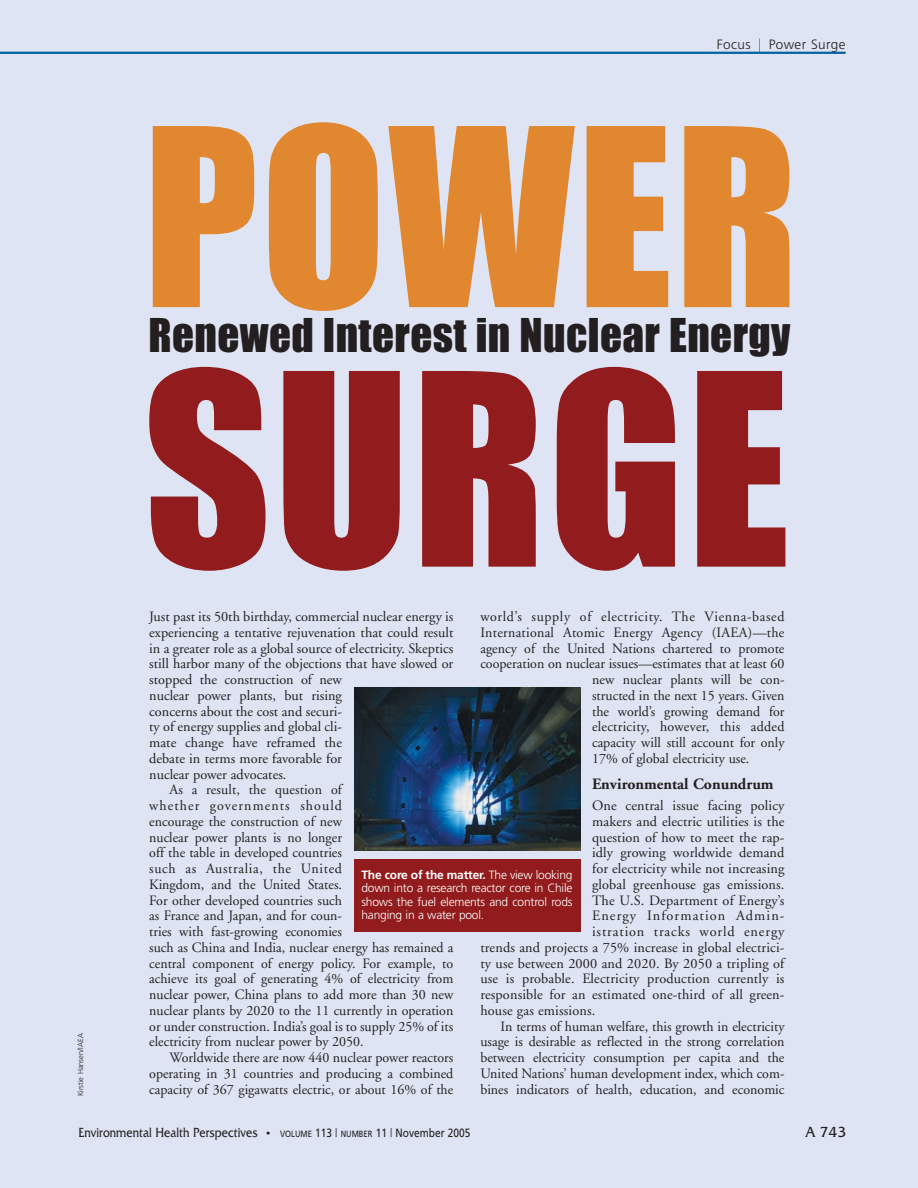
<style>
.page{position:relative;width:918px;height:1188px;background:#dee4f3}
.page>*{position:absolute;margin:0;border:0;box-sizing:border-box;transform-origin:0 0}
.t1{font:247.5px "Impact";letter-spacing:.01em;color:#921c1d}
.t2{font:229.05px "Impact";letter-spacing:.01em;color:#e1872f}
.t3{font:43.05px "Impact";letter-spacing:.01em;color:#231f20}
.t4{font:700 15.75px "Adobe Garamond";color:#231f20}
.t5{font:15px "Friz Quadrata IT Cby BT";color:#231f20}
.t6{font:14.25px "Adobe Garamond";color:#231f20}
.t7{font:14.25px "Adobe Garamond";letter-spacing:.02em;color:#231f20}
.t8{font:14.25px "Adobe Garamond";letter-spacing:.045em;color:#231f20}
.t9{font:14.25px "Adobe Garamond";letter-spacing:.06em;color:#231f20}
.t10{font:14.25px "Adobe Garamond";letter-spacing:.05em;color:#231f20}
.t11{font:14.25px "Adobe Garamond";letter-spacing:.08em;color:#231f20}
.t12{font:14.25px "Adobe Garamond";letter-spacing:.075em;color:#231f20}
.t13{font:13.5px "Friz Quadrata IT Cby BT";color:#231f20;scale:.85 1}
.t14{font:300 13.5px "Frutiger";letter-spacing:.03em;color:#231f20}
.t15{font:300 12px/13.5px "Frutiger";letter-spacing:-.015em;color:#fff;text-align:justify}
.t16{font:300 7.5px "Frutiger";color:#231f20}
.s1{font-size:18px;color:#0062a2}
.s2{font-weight:700}
.s3{font-size:10.5px}
.s4{font-family:"Frutiger";font-size:9px}
.s5{font-family:"Frutiger";font-size:12px}
.s6{font-family:"Frutiger";font-weight:300;font-size:12px}
</style>
<div class="page">
<hr style="left:0;top:52px;width:846px;height:2px;background:#0062a2">
<img style="left:354px;top:687px;width:226px;height:163px">
<div style="left:354px;top:859px;width:226px;height:73px;background:#921c1d"></div>
<p class="t14" style="left:717px;top:39px;width:130px">Focus <span class="s1">|</span> Power Surge</p>
<p class="t16" style="left:78px;top:1096px;width:65px;rotate:-90deg">Kirstie Hansen/IAEA</p>
<h2 class="t2" style="left:143px;top:144px;width:657px">POWER</h2>
<h3 class="t3" style="left:149px;top:321px;width:643px">Renewed Interest in Nuclear Energy</h3>
<h1 class="t1" style="left:143px;top:390px;width:648px">SURGE</h1>
<p class="t6" style="left:149px;top:611px;width:306px">Just past its 50th birthday, commercial nuclear energy is</p>
<p class="t6" style="left:149px;top:626px;width:306px">experiencing a tentative rejuvenation that could result</p>
<p class="t6" style="left:149px;top:642px;width:306px">in a greater role as a global source of electricity. Skeptics</p>
<p class="t6" style="left:149px;top:658px;width:306px">still harbor many of the objections that have slowed or</p>
<p class="t6" style="left:149px;top:674px;width:194px">stopped the construction of new</p>
<p class="t6" style="left:149px;top:689px;width:194px">nuclear power plants, but rising</p>
<p class="t6" style="left:149px;top:705px;width:194px">concerns about the cost and securi-</p>
<p class="t6" style="left:149px;top:721px;width:194px">ty of energy supplies and global cli-</p>
<p class="t6" style="left:149px;top:737px;width:194px">mate change have reframed the</p>
<p class="t6" style="left:149px;top:752px;width:194px">debate in terms more favorable for</p>
<p class="t6" style="left:149px;top:768px;width:139px">nuclear power advocates.</p>
<p class="t6" style="left:170px;top:784px;width:174px">As a result, the question of</p>
<p class="t11" style="left:149px;top:800px;width:194px">whether governments should</p>
<p class="t6" style="left:149px;top:815px;width:194px">encourage the construction of new</p>
<p class="t6" style="left:149px;top:831px;width:194px">nuclear power plants is no longer</p>
<p class="t6" style="left:149px;top:847px;width:194px">off the table in developed countries</p>
<p class="t10" style="left:149px;top:863px;width:194px">such as Australia, the United</p>
<p class="t6" style="left:149px;top:878px;width:194px">Kingdom, and the United States.</p>
<p class="t6" style="left:149px;top:894px;width:194px">For other developed countries such</p>
<p class="t6" style="left:149px;top:910px;width:194px">as France and Japan, and for coun-</p>
<p class="t6" style="left:149px;top:926px;width:194px">tries with fast-growing economies</p>
<p class="t6" style="left:149px;top:941px;width:306px">such as China and India, nuclear energy has remained a</p>
<p class="t6" style="left:149px;top:957px;width:306px">central component of energy policy. For example, to</p>
<p class="t6" style="left:149px;top:973px;width:306px">achieve its goal of generating 4% of electricity from</p>
<p class="t6" style="left:149px;top:989px;width:306px">nuclear power, China plans to add more than 30 new</p>
<p class="t6" style="left:149px;top:1004px;width:306px">nuclear plants by 2020 to the 11 currently in operation</p>
<p class="t6" style="left:149px;top:1020px;width:306px">or under construction. India’s goal is to supply 25% of its</p>
<p class="t6" style="left:149px;top:1036px;width:216px">electricity from nuclear power by 2050.</p>
<p class="t6" style="left:170px;top:1052px;width:285px">Worldwide there are now 440 nuclear power reactors</p>
<p class="t6" style="left:149px;top:1067px;width:306px">operating in 31 countries and producing a combined</p>
<p class="t6" style="left:149px;top:1083px;width:306px">capacity of 367 gigawatts electric, or about 16% of the</p>
<p class="t8" style="left:480px;top:611px;width:306px">world’s supply of electricity. The Vienna-based</p>
<p class="t7" style="left:480px;top:627px;width:306px">International Atomic Energy Agency (IAEA)—the</p>
<p class="t6" style="left:480px;top:642px;width:306px">agency of the United Nations chartered to promote</p>
<p class="t6" style="left:480px;top:658px;width:306px">cooperation on nuclear issues—estimates that at least 60</p>
<p class="t6" style="left:592px;top:674px;width:194px">new nuclear plants will be con-</p>
<p class="t6" style="left:592px;top:690px;width:194px">structed in the next 15 years. Given</p>
<p class="t6" style="left:592px;top:705px;width:194px">the world’s growing demand for</p>
<p class="t7" style="left:592px;top:721px;width:194px">electricity, however, this added</p>
<p class="t6" style="left:592px;top:737px;width:194px">capacity will still account for only</p>
<p class="t6" style="left:592px;top:753px;width:159px">17% of global electricity use.</p>
<p class="t4" style="left:592px;top:778px;width:183px">Environmental Conundrum</p>
<p class="t6" style="left:592px;top:800px;width:194px">One central issue facing policy</p>
<p class="t6" style="left:592px;top:815px;width:194px">makers and electric utilities is the</p>
<p class="t6" style="left:592px;top:831px;width:194px">question of how to meet the rap-</p>
<p class="t6" style="left:592px;top:847px;width:194px">idly growing worldwide demand</p>
<p class="t6" style="left:592px;top:863px;width:194px">for electricity while not increasing</p>
<p class="t6" style="left:592px;top:878px;width:194px">global greenhouse gas emissions.</p>
<p class="t6" style="left:592px;top:894px;width:194px">The U.S. Department of Energy’s</p>
<p class="t12" style="left:592px;top:910px;width:194px">Energy Information Admin-</p>
<p class="t9" style="left:592px;top:926px;width:194px">istration tracks world energy</p>
<p class="t6" style="left:480px;top:941px;width:306px">trends and projects a 75% increase in global electrici-</p>
<p class="t6" style="left:480px;top:957px;width:306px">ty use between 2000 and 2020. By 2050 a tripling of</p>
<p class="t6" style="left:480px;top:973px;width:306px">use is probable. Electricity production currently is</p>
<p class="t6" style="left:480px;top:989px;width:306px">responsible for an estimated one-third of all green-</p>
<p class="t6" style="left:480px;top:1004px;width:116px">house gas emissions.</p>
<p class="t6" style="left:501px;top:1020px;width:285px">In terms of human welfare, this growth in electricity</p>
<p class="t6" style="left:480px;top:1036px;width:306px">usage is desirable as reflected in the strong correlation</p>
<p class="t6" style="left:480px;top:1052px;width:306px">between electricity consumption per capita and the</p>
<p class="t6" style="left:480px;top:1067px;width:306px">United Nations’ human development index, which com-</p>
<p class="t6" style="left:480px;top:1083px;width:306px">bines indicators of health, education, and economic</p>
<p class="t15" style="left:362px;top:869px;width:213px"><span class="s2">The core of the matter.</span> The view looking down into a research reactor core in Chile shows the fuel elements and control rods hanging in a water pool.</p>
<p class="t13" style="left:78px;top:1127px;width:463px">Environmental Health Perspectives <span class="s3">•</span> <span class="s4">VOLUME</span> <span class="s5">113</span> <span class="s6">|</span> <span class="s4">NUMBER</span> <span class="s5">11</span> <span class="s6">|</span> <span class="s5">November 2005</span></p>
<p class="t5" style="left:806px;top:1126px;width:42px">A 743</p>
</div>
